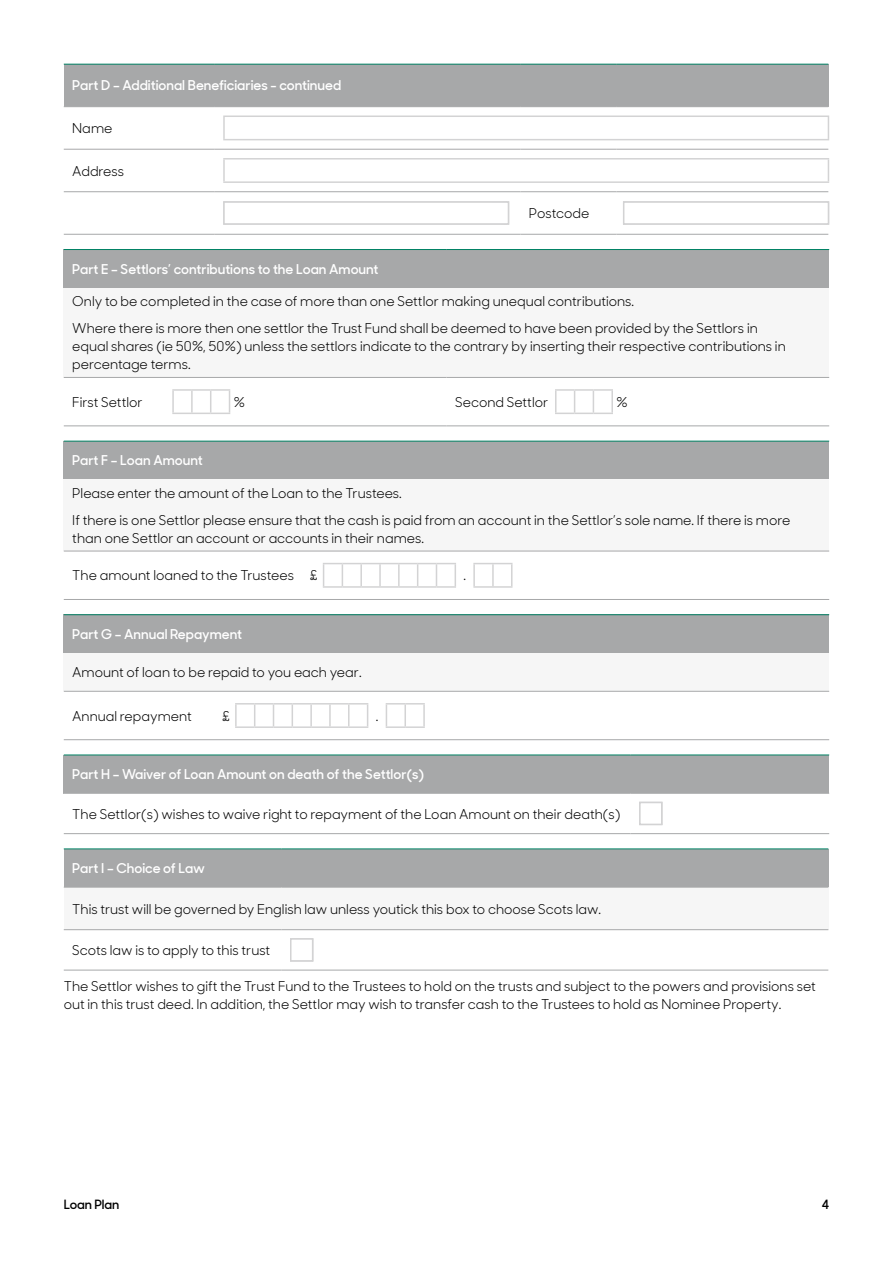
<style>
.page{position:relative;width:893px;height:1263px;background:#fff}
.page>*{position:absolute;margin:0;border:0;box-sizing:border-box;transform-origin:0 0}
.t1{font:13.5px/26.5px "Sharp Sans Display No 1";color:#000}
.t2{font:600 13.5px "Sharp Sans Display No 1";color:#fff}
.t3{font:600 12.75px "Sharp Sans Display No 1";letter-spacing:-.01em;color:#000}
</style>
<div class="page">
<div style="left:64px;top:64px;width:764px;height:43px;background:#a7a8a9"></div>
<svg style="left:64px;top:107px;width:764px;height:127px"></svg>
<hr style="left:64px;top:234px;width:151px;height:1px;background:#a7a8a9">
<hr style="left:215px;top:234px;width:305px;height:1px;background:#a7a8a9">
<hr style="left:520px;top:234px;width:97px;height:1px;background:#a7a8a9">
<hr style="left:617px;top:234px;width:211px;height:1px;background:#a7a8a9">
<hr style="left:64px;top:64px;width:151px;height:1px;background:#008264">
<hr style="left:215px;top:64px;width:305px;height:1px;background:#008264">
<hr style="left:520px;top:64px;width:97px;height:1px;background:#008264">
<hr style="left:617px;top:64px;width:211px;height:1px;background:#008264">
<hr style="left:64px;top:149px;width:151px;height:1px;background:#a7a8a9">
<hr style="left:215px;top:149px;width:305px;height:1px;background:#a7a8a9">
<hr style="left:520px;top:149px;width:97px;height:1px;background:#a7a8a9">
<hr style="left:617px;top:149px;width:211px;height:1px;background:#a7a8a9">
<hr style="left:64px;top:191px;width:151px;height:1px;background:#a7a8a9">
<hr style="left:215px;top:191px;width:305px;height:1px;background:#a7a8a9">
<hr style="left:520px;top:191px;width:97px;height:1px;background:#a7a8a9">
<hr style="left:617px;top:191px;width:211px;height:1px;background:#a7a8a9">
<div style="left:224px;top:116px;width:604px;height:24px;background:#fff"></div>
<hr style="left:223px;top:117px;width:2px;height:22px;background:#d3d3d4">
<hr style="left:223px;top:115px;width:606px;height:2px;background:#d3d3d4">
<svg style="left:828px;top:117px;width:1px;height:22px"></svg>
<hr style="left:223px;top:139px;width:606px;height:1px;background:#d3d3d4">
<div style="left:224px;top:159px;width:604px;height:23px;background:#fff"></div>
<hr style="left:223px;top:160px;width:2px;height:21px;background:#d3d3d4">
<hr style="left:223px;top:158px;width:606px;height:2px;background:#d3d3d4">
<svg style="left:828px;top:160px;width:1px;height:21px"></svg>
<hr style="left:223px;top:181px;width:606px;height:2px;background:#d3d3d4">
<svg style="left:222px;top:201px;width:288px;height:24px"></svg>
<svg style="left:621px;top:201px;width:209px;height:25px"></svg>
<div style="left:64px;top:249px;width:765px;height:39px;background:#a7a8a9"></div>
<div style="left:64px;top:288px;width:765px;height:89px;background:#f6f6f6"></div>
<hr style="left:64px;top:249px;width:382px;height:1px;background:#008264">
<hr style="left:446px;top:249px;width:383px;height:1px;background:#008264">
<svg style="left:64px;top:377px;width:765px;height:49px"></svg>
<hr style="left:611px;top:391px;width:2px;height:22px;background:#d3d3d4">
<div style="left:64px;top:441px;width:765px;height:38px;background:#a7a8a9"></div>
<div style="left:64px;top:479px;width:765px;height:72px;background:#f6f6f6"></div>
<hr style="left:64px;top:551px;width:765px;height:1px;background:#a7a8a9">
<hr style="left:64px;top:599px;width:765px;height:1px;background:#a7a8a9">
<hr style="left:64px;top:441px;width:765px;height:1px;background:#008264">
<svg style="left:323px;top:563px;width:189px;height:25px"></svg>
<div style="left:64px;top:615px;width:765px;height:38px;background:#a7a8a9"></div>
<div style="left:64px;top:653px;width:765px;height:38px;background:#f6f6f6"></div>
<hr style="left:64px;top:691px;width:765px;height:1px;background:#a7a8a9">
<hr style="left:64px;top:739px;width:765px;height:1px;background:#a7a8a9">
<hr style="left:64px;top:614px;width:765px;height:1px;background:#008264">
<svg style="left:235px;top:703px;width:190px;height:25px"></svg>
<hr style="left:404px;top:704px;width:2px;height:22px;background:#d3d3d4">
<hr style="left:423px;top:704px;width:2px;height:22px;background:#d3d3d4">
<div style="left:64px;top:755px;width:765px;height:38px;background:#a7a8a9"></div>
<hr style="left:64px;top:755px;width:567px;height:1px;background:#008264">
<hr style="left:631px;top:755px;width:198px;height:1px;background:#008264">
<svg style="left:64px;top:793px;width:765px;height:41px"></svg>
<div style="left:64px;top:849px;width:764px;height:38px;background:#a7a8a9"></div>
<div style="left:64px;top:887px;width:764px;height:43px;background:#f6f6f6"></div>
<hr style="left:64px;top:970px;width:217px;height:1px;background:#a7a8a9">
<hr style="left:281px;top:970px;width:547px;height:1px;background:#a7a8a9">
<hr style="left:64px;top:929px;width:217px;height:1px;background:#a7a8a9">
<hr style="left:281px;top:929px;width:547px;height:1px;background:#a7a8a9">
<hr style="left:64px;top:887px;width:217px;height:1px;background:#a7a8a9">
<hr style="left:281px;top:887px;width:547px;height:1px;background:#a7a8a9">
<hr style="left:64px;top:848px;width:217px;height:1px;background:#008264">
<hr style="left:281px;top:848px;width:547px;height:1px;background:#008264">
<svg style="left:64px;top:930px;width:764px;height:40px"></svg>
<p class="t2" style="left:72px;top:75px;width:270px">Part D – Additional Beneficiaries - continued</p>
<p class="t1" style="left:72px;top:114px;width:42px">Name</p>
<p class="t1" style="left:72px;top:156px;width:53px">Address</p>
<p class="t1" style="left:529px;top:199px;width:62px">Postcode</p>
<p class="t2" style="left:72px;top:258px;width:308px">Part E – Settlors’ contributions to the Loan Amount</p>
<p class="t1" style="left:72px;top:287px;width:687px">Only to be completed in the case of more than one Settlor making unequal contributions.<br>Where there is more then one settlor the Trust Fund shall be deemed to have been provided by the Settlors in</p>
<p class="t1" style="left:72px;top:336px;width:715px;line-height:18px">equal shares (ie 50%, 50%) unless the settlors indicate to the contrary by inserting their respective contributions in percentage terms.</p>
<p class="t1" style="left:72px;top:387px;width:72px">First Settlor</p>
<p class="t1" style="left:234px;top:387px;width:13px">%</p>
<p class="t1" style="left:455px;top:387px;width:95px">Second Settlor</p>
<p class="t1" style="left:616px;top:387px;width:13px">%</p>
<p class="t2" style="left:72px;top:450px;width:132px">Part F – Loan Amount</p>
<p class="t1" style="left:72px;top:479px;width:720px">Please enter the amount of the Loan to the Trustees.<br>If there is one Settlor please ensure that the cash is paid from an account in the Settlor’s sole name. If there is more</p>
<p class="t1" style="left:72px;top:523px;width:353px">than one Settlor an account or accounts in their names.</p>
<p class="t1" style="left:72px;top:561px;width:247px">The amount loaned to the Trustees £</p>
<p class="t1" style="left:463px;top:561px;width:4px">.</p>
<p class="t2" style="left:72px;top:624px;width:171px">Part G – Annual Repayment</p>
<p class="t1" style="left:72px;top:658px;width:291px">Amount of loan to be repaid to you each year.</p>
<p class="t1" style="left:72px;top:701px;width:121px">Annual repayment</p>
<p class="t1" style="left:222px;top:701px;width:9px">£</p>
<p class="t1" style="left:376px;top:701px;width:4px">.</p>
<p class="t2" style="left:72px;top:764px;width:353px">Part H – Waiver of Loan Amount on death of the Settlor(s)</p>
<p class="t1" style="left:72px;top:799px;width:550px">The Settlor(s) wishes to waive right to repayment of the Loan Amount on their death(s)</p>
<p class="t2" style="left:72px;top:858px;width:134px">Part I – Choice of Law</p>
<p class="t1" style="left:72px;top:894px;width:530px">This trust will be governed by English law unless youtick this box to choose Scots law.</p>
<p class="t1" style="left:72px;top:936px;width:200px">Scots law is to apply to this trust</p>
<p class="t1" style="left:64px;top:976px;width:754px;line-height:18px">The Settlor wishes to gift the Trust Fund to the Trustees to hold on the trusts and subject to the powers and provisions set out in this trust deed. In addition, the Settlor may wish to transfer cash to the Trustees to hold as Nominee Property.</p>
<p class="t3" style="left:64px;top:1194px;width:57px">Loan Plan</p>
<p class="t3" style="left:822px;top:1194px;width:9px">4</p>
</div>
